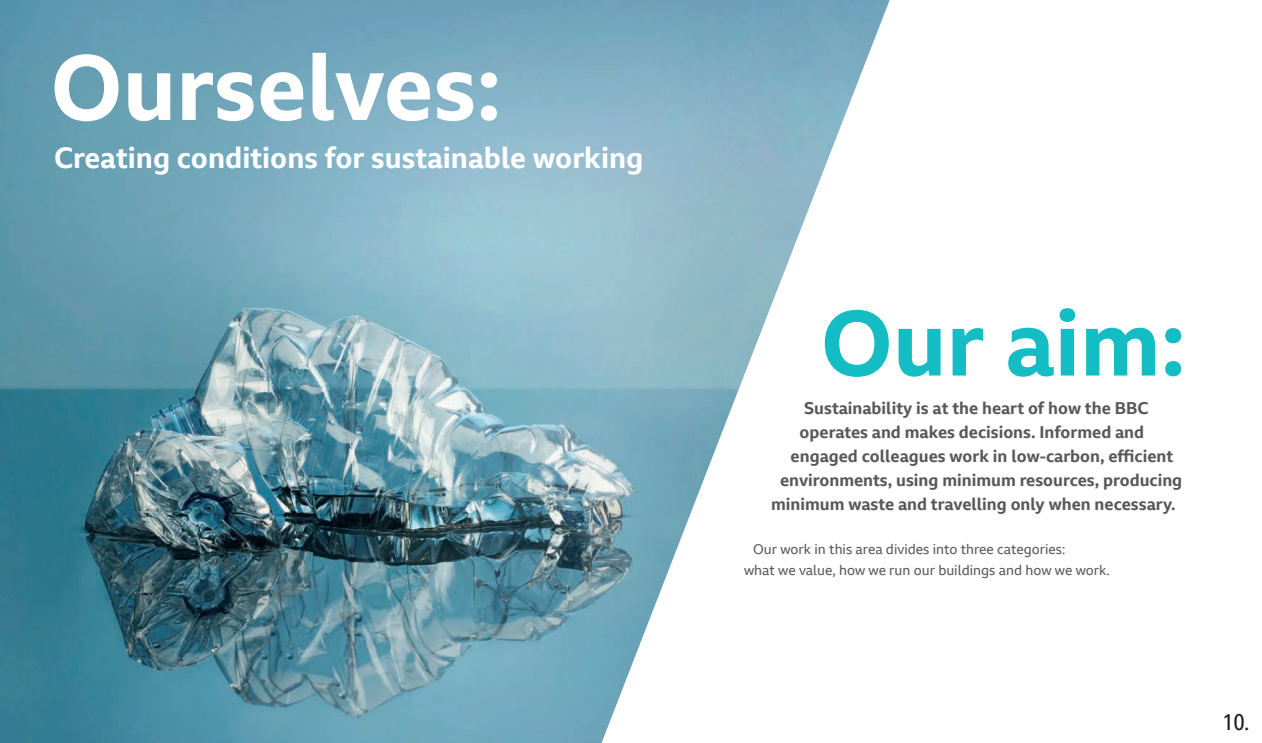
<style>
.page{position:relative;width:1262px;height:743px;background:#fff}
.page>*{position:absolute;margin:0;border:0;box-sizing:border-box;transform-origin:0 0}
.t1{font:700 90px "BBC Reith Sans";color:#fff}
.t2{font:700 90px "BBC Reith Sans";color:#14bcc4}
.t3{font:700 28.5px "BBC Reith Sans";color:#fff}
.t4{font:22.5px "BBC Reith Sans Cd";color:#231f20}
.t5{font:700 16.5px "BBC Reith Sans";color:#57585a}
.t6{font:13.5px/20.4px "BBC Reith Sans";color:#57585a}
</style>
<div class="page">
<img style="left:0;top:0;width:889px;height:742px">
<h1 class="t1" style="left:50px;top:30px;width:452px">Ourselves:</h1>
<h2 class="t3" style="left:54px;top:139px;width:591px">Creating conditions for sustainable working</h2>
<h1 class="t2" style="left:820px;top:286px;width:366px">Our aim:</h1>
<p class="t5" style="left:804px;top:397px;width:346px">Sustainability is at the heart of how the BBC</p>
<p class="t5" style="left:799px;top:421px;width:346px">operates and makes decisions. Informed and</p>
<p class="t5" style="left:790px;top:445px;width:384px">engaged colleagues work in low-carbon, efficient</p>
<p class="t5" style="left:780px;top:469px;width:403px">environments, using minimum resources, producing</p>
<p class="t5" style="left:771px;top:493px;width:406px">minimum waste and travelling only when necessary.</p>
<p class="t6" style="left:744px;top:539px;width:367px;text-indent:9px">Our work in this area divides into three categories:<br>what we value, how we run our buildings and how we work.</p>
<h3 class="t4" style="left:1222px;top:707px;width:28px">10.</h3>
</div>
